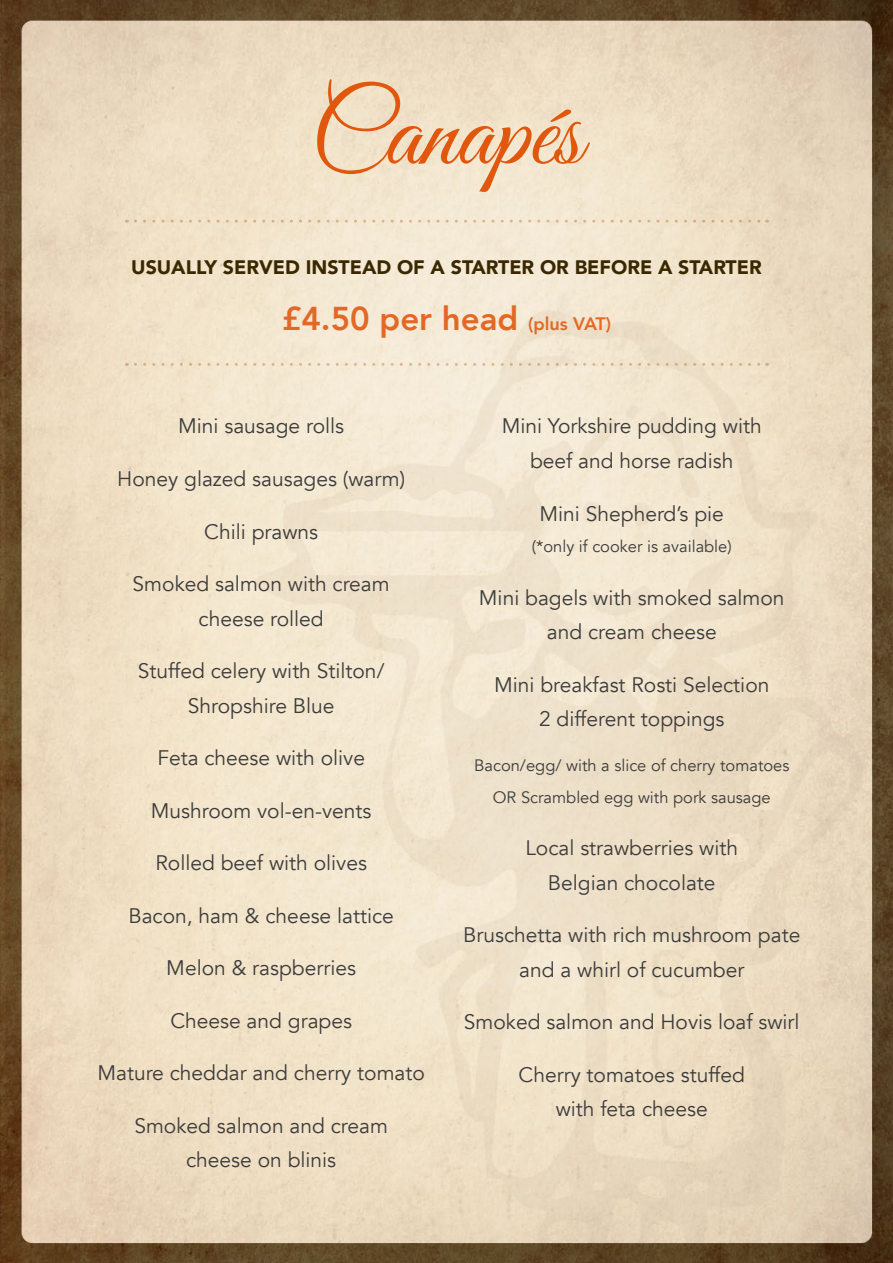
<style>
.page{position:relative;width:893px;height:1263px;background:#fff}
.page>*{position:absolute;margin:0;border:0;box-sizing:border-box;transform-origin:0 0}
.t1{font:105px "Great Vibes";color:#e0570d}
.t2{font:800 33px "Avenir";color:#e36825}
.t3{font:21px/34.5px "Avenir";color:#3c3c3b;text-align:center}
.t4{font:900 19.5px "Avenir";color:#3a2800}
.t5{font:16.5px/31.5px "Avenir";color:#3c3c3b;text-align:center}
.s1{font-size:18px}
</style>
<div class="page">
<img style="left:0;top:0;width:893px;height:1263px">
<svg style="left:135px;top:220px;width:632px;height:3px;background:#ebd8bd"></svg>
<svg style="left:135px;top:363px;width:632px;height:3px;background:#ebd9bf"></svg>
<h1 class="t1" style="left:311px;top:74px;width:273px">Canapés</h1>
<p class="t4" style="left:131px;top:250px;width:632px">USUALLY SERVED INSTEAD OF A STARTER OR BEFORE A STARTER</p>
<h2 class="t2" style="left:282px;top:292px;width:331px">£4.50 per head <span class="s1">(plus VAT)</span></h2>
<p class="t3" style="left:178px;top:409px;width:168px">Mini sausage rolls</p>
<p class="t3" style="left:117px;top:462px;width:289px">Honey glazed sausages (warm)</p>
<p class="t3" style="left:204px;top:514px;width:115px">Chili prawns</p>
<p class="t3" style="left:133px;top:567px;width:259px">Smoked salmon with cream cheese rolled</p>
<p class="t3" style="left:138px;top:654px;width:248px">Stuffed celery with Stilton/<br>Shropshire Blue</p>
<p class="t3" style="left:157px;top:741px;width:209px">Feta cheese with olive</p>
<p class="t3" style="left:151px;top:793px;width:222px">Mushroom vol-en-vents</p>
<p class="t3" style="left:155px;top:846px;width:213px">Rolled beef with olives</p>
<p class="t3" style="left:129px;top:898px;width:267px">Bacon, ham &amp; cheese lattice</p>
<p class="t3" style="left:166px;top:951px;width:191px">Melon &amp; raspberries</p>
<p class="t3" style="left:170px;top:1003px;width:183px">Cheese and grapes</p>
<p class="t3" style="left:97px;top:1056px;width:329px">Mature cheddar and cherry tomato</p>
<p class="t3" style="left:134px;top:1108px;width:255px">Smoked salmon and cream cheese on blinis</p>
<p class="t3" style="left:502px;top:409px;width:262px">Mini Yorkshire pudding with beef and horse radish</p>
<p class="t3" style="left:540px;top:496px;width:186px">Mini Shepherd’s pie</p>
<p class="t5" style="left:532px;top:531px;width:201px">(*only if cooker is available)</p>
<p class="t3" style="left:479px;top:580px;width:307px">Mini bagels with smoked salmon and cream cheese</p>
<p class="t3" style="left:494px;top:667px;width:277px">Mini breakfast Rosti Selection<br>2 different toppings</p>
<p class="t5" style="left:474px;top:750px;width:317px">Bacon/egg/ with a slice of cherry tomatoes<br>OR Scrambled egg with pork sausage</p>
<p class="t3" style="left:525px;top:831px;width:214px">Local strawberries with<br>Belgian chocolate</p>
<p class="t3" style="left:463px;top:918px;width:339px">Bruschetta with rich mushroom pate and a whirl of cucumber</p>
<p class="t3" style="left:464px;top:1005px;width:337px">Smoked salmon and Hovis loaf swirl</p>
<p class="t3" style="left:519px;top:1057px;width:228px">Cherry tomatoes stuffed with feta cheese</p>
</div>
